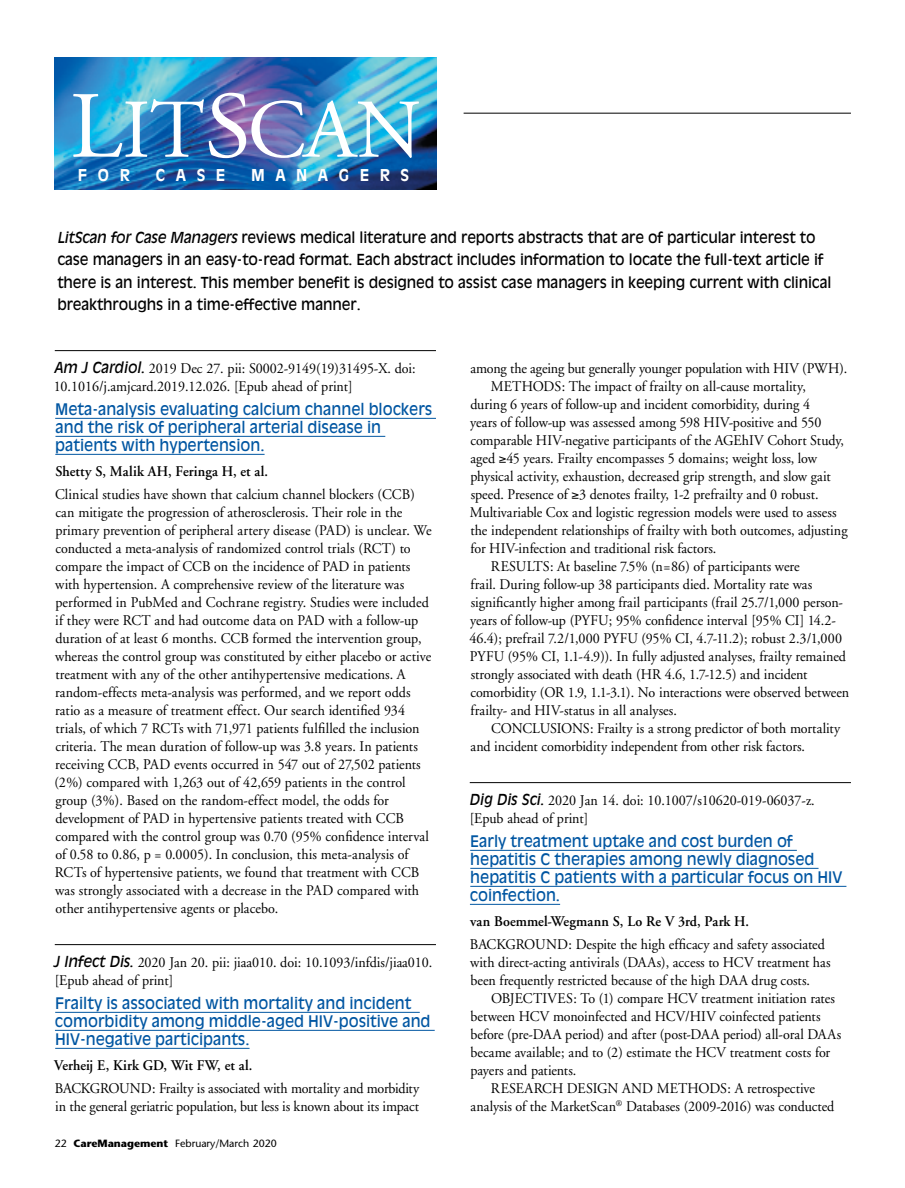
<style>
.page{position:relative;width:905px;height:1188px;background:#fff}
.page>*{position:absolute;margin:0;border:0;box-sizing:border-box;transform-origin:0 0}
.text{font:83.1px "Adobe Garamond Regular SC880";color:#fff}
.t1{font:700 16.2px "Antique Olive";letter-spacing:.68em;color:#fff;scale:.96 1}
.lit_title__F3{font:15.75px/18px "Antique Olive";letter-spacing:-.005em;color:#0056a2;scale:.95 1}
.t2{font:15px/22.5px "Antique Olive";letter-spacing:-.01em;color:#000;scale:.95 1}
.litscan_text{font:14.85px/18px "Adobe Garamond";color:#000;scale:.95 1}
.lit_pub__F1{font:14.85px/18px "Adobe Garamond";letter-spacing:-.005em;color:#000;scale:.95 1}
.lit_authors__F4{font:600 14.85px "Adobe Garamond";letter-spacing:.005em;color:#000;scale:.95 1}
.t3{font:10.5px "Stone Sans";color:#000}
.s1{font-size:94.5px}
.s2{font-style:italic}
.s3{font-family:"Antique Olive";font-style:italic;font-size:15px}
.s4{font-weight:700}
</style>
<div class="page">
<img style="left:55px;top:57px;width:381px;height:133px">
<hr style="left:55px;top:350px;width:381px;height:1px;background:#000">
<hr style="left:55px;top:418px;width:381px;height:1px;background:#0056a2">
<hr style="left:55px;top:436px;width:330px;height:1px;background:#0056a2">
<hr style="left:55px;top:454px;width:209px;height:1px;background:#0056a2">
<hr style="left:55px;top:944px;width:381px;height:1px;background:#000">
<hr style="left:55px;top:1012px;width:365px;height:1px;background:#0056a2">
<hr style="left:55px;top:1030px;width:379px;height:1px;background:#0056a2">
<hr style="left:55px;top:1048px;width:194px;height:1px;background:#0056a2">
<hr style="left:470px;top:782px;width:380px;height:1px;background:#000">
<hr style="left:470px;top:850px;width:326px;height:1px;background:#0056a2">
<hr style="left:470px;top:868px;width:348px;height:1px;background:#0056a2">
<hr style="left:470px;top:886px;width:376px;height:1px;background:#0056a2">
<hr style="left:470px;top:904px;width:90px;height:1px;background:#0056a2">
<hr style="left:463px;top:113px;width:387px;height:1px;background:#000">
<p class="text" style="left:70px;top:86px;width:353px"><span class="s1">L</span>IT<span class="s1">S</span>CAN</p>
<p class="t1" style="left:78px;top:165px;width:56px">FOR</p>
<p class="t1" style="left:156px;top:165px;width:74px">CASE</p>
<p class="t1" style="left:251px;top:165px;width:166px">MANAGERS</p>
<p class="t2" style="left:57px;top:226px;width:816px"><span class="s2">LitScan for Case Managers</span> reviews medical literature and reports abstracts that are of particular interest to case managers in an easy-to-read format. Each abstract includes information to locate the full-text article if there is an interest. This member benefit is designed to assist case managers in keeping current with clinical breakthroughs in a time-effective manner.</p>
<p class="lit_pub__F1" style="left:54px;top:359px;width:382px"><span class="s3">Am J Cardiol.</span> 2019 Dec 27. pii: S0002-9149(19)31495-X. doi:<br>10.1016/j.amjcard.2019.12.026. [Epub ahead of print]</p>
<p class="lit_title__F3" style="left:55px;top:401px;width:398px">Meta-analysis evaluating calcium channel blockers and the risk of peripheral arterial disease in patients with hypertension.</p>
<p class="lit_authors__F4" style="left:55px;top:463px;width:225px">Shetty S, Malik AH, Feringa H, et al.</p>
<p class="litscan_text" style="left:54px;top:485px;width:399px">Clinical studies have shown that calcium channel blockers (CCB) can mitigate the progression of atherosclerosis. Their role in the primary prevention of peripheral artery disease (PAD) is unclear. We conducted a meta-analysis of randomized control trials (RCT) to compare the impact of CCB on the incidence of PAD in patients with hypertension. A comprehensive review of the literature was performed in PubMed and Cochrane registry. Studies were included if they were RCT and had outcome data on PAD with a follow-up duration of at least 6 months. CCB formed the intervention group, whereas the control group was constituted by either placebo or active treatment with any of the other antihypertensive medications. A random-effects meta-analysis was performed, and we report odds ratio as a measure of treatment effect. Our search identified 934 trials, of which 7 RCTs with 71,971 patients fulfilled the inclusion criteria. The mean duration of follow-up was 3.8 years. In patients receiving CCB, PAD events occurred in 547 out of 27,502 patients (2%) compared with 1,263 out of 42,659 patients in the control group (3%). Based on the random-effect model, the odds for development of PAD in hypertensive patients treated with CCB compared with the control group was 0.70 (95% confidence interval of 0.58 to 0.86, p = 0.0005). In conclusion, this meta-analysis of RCTs of hypertensive patients, we found that treatment with CCB was strongly associated with a decrease in the PAD compared with other antihypertensive agents or placebo.</p>
<p class="lit_pub__F1" style="left:54px;top:953px;width:400px"><span class="s3">J Infect Dis.</span> 2020 Jan 20. pii: jiaa010. doi: 10.1093/infdis/jiaa010. [Epub ahead of print]</p>
<p class="lit_title__F3" style="left:55px;top:995px;width:397px">Frailty is associated with mortality and incident comorbidity among middle-aged HIV-positive and<br>HIV-negative participants.</p>
<p class="lit_authors__F4" style="left:54px;top:1057px;width:210px">Verheij E, Kirk GD, Wit FW, et al.</p>
<p class="litscan_text" style="left:55px;top:1079px;width:385px">BACKGROUND: Frailty is associated with mortality and morbidity in the general geriatric population, but less is known about its impact</p>
<p class="t3" style="left:55px;top:1136px;width:223px">22 <span class="s4">CareManagement</span> February/March 2020</p>
<p class="litscan_text" style="left:470px;top:359px;width:398px">among the ageing but generally younger population with HIV (PWH).</p>
<p class="litscan_text" style="left:470px;top:377px;width:399px;text-indent:21px">METHODS: The impact of frailty on all-cause mortality,<br>during 6 years of follow-up and incident comorbidity, during 4<br>years of follow-up was assessed among 598 HIV-positive and 550 comparable HIV-negative participants of the AGEhIV Cohort Study, aged ≥45 years. Frailty encompasses 5 domains; weight loss, low physical activity, exhaustion, decreased grip strength, and slow gait speed. Presence of ≥3 denotes frailty, 1-2 prefrailty and 0 robust.<br>Multivariable Cox and logistic regression models were used to assess the independent relationships of frailty with both outcomes, adjusting for HIV-infection and traditional risk factors.</p>
<p class="litscan_text" style="left:469px;top:557px;width:401px;text-indent:22px">RESULTS: At baseline 7.5% (n=86) of participants were<br>frail. During follow-up 38 participants died. Mortality rate was significantly higher among frail participants (frail 25.7/1,000 person&shy;years of follow-up (PYFU; 95% confidence interval [95% CI] 14.2- 46.4); prefrail 7.2/1,000 PYFU (95% CI, 4.7-11.2); robust 2.3/1,000<br>PYFU (95% CI, 1.1-4.9)). In fully adjusted analyses, frailty remained strongly associated with death (HR 4.6, 1.7-12.5) and incident comorbidity (OR 1.9, 1.1-3.1). No interactions were observed between frailty- and HIV-status in all analyses.</p>
<p class="litscan_text" style="left:470px;top:719px;width:391px;text-indent:21px">CONCLUSIONS: Frailty is a strong predictor of both mortality and incident comorbidity independent from other risk factors.</p>
<p class="lit_pub__F1" style="left:469px;top:791px;width:365px"><span class="s3">Dig Dis Sci.</span> 2020 Jan 14. doi: 10.1007/s10620-019-06037-z. [Epub ahead of print]</p>
<p class="lit_title__F3" style="left:470px;top:833px;width:393px">Early treatment uptake and cost burden of hepatitis C therapies among newly diagnosed hepatitis C patients with a particular focus on HIV coinfection.</p>
<p class="lit_authors__F4" style="left:470px;top:913px;width:295px">van Boemmel-Wegmann S, Lo Re V 3rd, Park H.</p>
<p class="litscan_text" style="left:470px;top:935px;width:381px">BACKGROUND: Despite the high efficacy and safety associated with direct-acting antivirals (DAAs), access to HCV treatment has been frequently restricted because of the high DAA drug costs.</p>
<p class="litscan_text" style="left:470px;top:989px;width:392px;text-indent:21px">OBJECTIVES: To (1) compare HCV treatment initiation rates between HCV monoinfected and HCV/HIV coinfected patients before (pre-DAA period) and after (post-DAA period) all-oral DAAs became available; and to (2) estimate the HCV treatment costs for payers and patients.</p>
<p class="litscan_text" style="left:470px;top:1079px;width:384px;text-align:center">RESEARCH DESIGN AND METHODS: A retrospective analysis of the MarketScan<sup>®</sup> Databases (2009-2016) was conducted</p>
</div>
